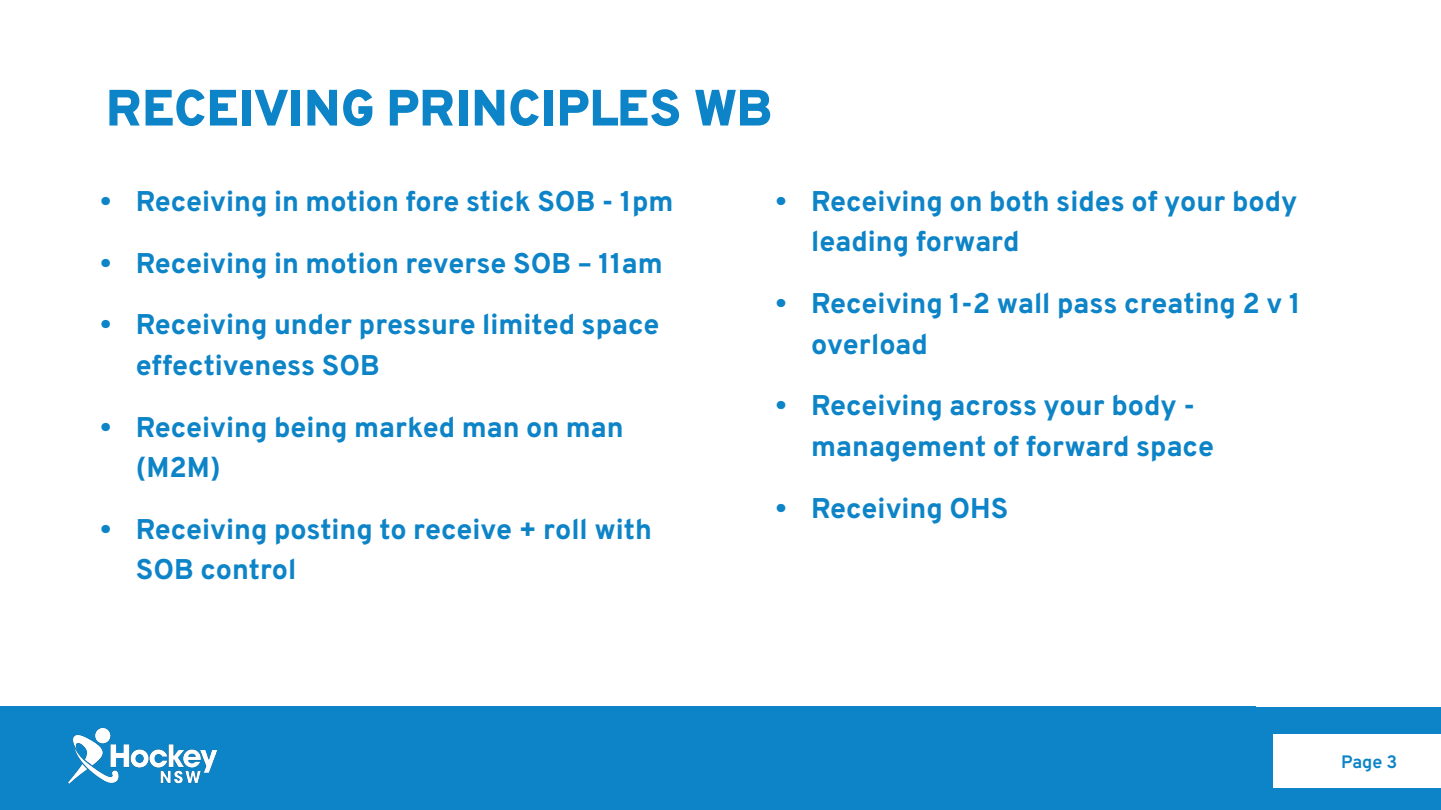
<style>
.page{position:relative;width:1441px;height:810px;background:#fff}
.page>*{position:absolute;margin:0;border:0;box-sizing:border-box;transform-origin:0 0}
.Header_1{font:800 51px "Overpass";color:#0d84c7}
.t1{font:800 28.5px/40.5px "Overpass";color:#0d84c7}
.t2{font:700 18px "Overpass";color:#0d84c7}
</style>
<div class="page">
<div style="left:0;top:707px;width:1255px;height:103px;background:#0d84c7"></div>
<img style="left:68px;top:728px;width:150px;height:56px">
<p class="Header_1" style="left:106px;top:76px;width:668px">RECEIVING PRINCIPLES WB</p>
<p class="t1" style="left:100px;top:181px;width:575px">• Receiving in motion fore stick SOB - 1pm</p>
<p class="t1" style="left:100px;top:243px;width:564px">• Receiving in motion reverse SOB – 11am</p>
<p class="t1" style="left:136px;top:305px;width:525px;text-indent:-36px">• Receiving under pressure limited space effectiveness SOB</p>
<p class="t1" style="left:136px;top:407px;width:489px;text-indent:-36px">• Receiving being marked man on man (M2M)</p>
<p class="t1" style="left:136px;top:509px;width:517px;text-indent:-36px">• Receiving posting to receive + roll with<br>SOB control</p>
<p class="t1" style="left:811px;top:181px;width:487px;text-indent:-36px">• Receiving on both sides of your body leading forward</p>
<p class="t1" style="left:811px;top:283px;width:491px;text-indent:-36px">• Receiving 1-2 wall pass creating 2 v 1 overload</p>
<p class="t1" style="left:811px;top:386px;width:404px;text-indent:-36px">• Receiving across your body - management of forward space</p>
<p class="t1" style="left:775px;top:488px;width:234px">• Receiving OHS</p>
<p class="t2" style="left:1341px;top:750px;width:58px">Page 3</p>
</div>
